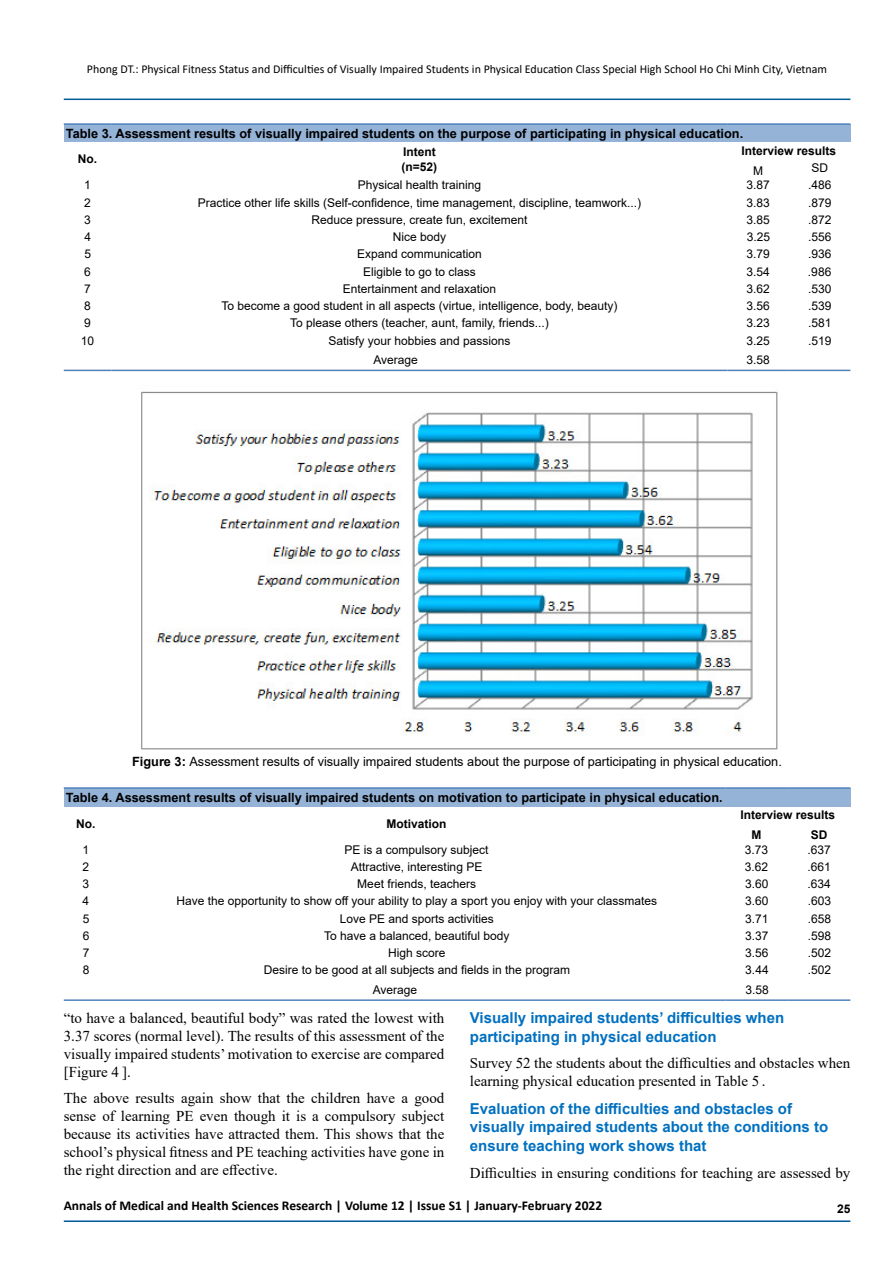
<style>
.page{position:relative;width:893px;height:1263px;background:#fff}
.page>*{position:absolute;margin:0;border:0;box-sizing:border-box;transform-origin:0 0}
.t1{font:15px/18px "Times New Roman";color:#000;text-align:justify}
.t2{font:700 15px/18.8px "Arial";color:#0070c0}
.t3{font:700 13.5px "Calibri";color:#000}
.t4{font:700 12.75px "Arial";color:#000}
.t5{font:12.75px "Arial";color:#000}
.t6{font:12px "Arial";color:#000}
.t7{font:12px "Calibri";color:#000}
.t8{font:700 12px/14.4px "Arial";color:#000}
.s1{font-weight:700}
.s2{font-family:"Calibri"}
</style>
<div class="page">
<hr style="left:64px;top:1220px;width:786px;height:2px;background:#005a96">
<hr style="left:64px;top:99px;width:786px;height:1px;background:#005a96">
<div style="left:64px;top:124px;width:786px;height:18px;background:#95b3d7"></div>
<hr style="left:64px;top:123px;width:47px;height:2px;background:#4f81bd">
<hr style="left:111px;top:123px;width:617px;height:2px;background:#4f81bd">
<hr style="left:728px;top:123px;width:61px;height:2px;background:#4f81bd">
<hr style="left:789px;top:123px;width:61px;height:2px;background:#4f81bd">
<hr style="left:64px;top:370px;width:47px;height:1px;background:#4f81bd">
<hr style="left:111px;top:370px;width:617px;height:1px;background:#4f81bd">
<hr style="left:728px;top:370px;width:61px;height:1px;background:#4f81bd">
<hr style="left:789px;top:370px;width:61px;height:1px;background:#4f81bd">
<img style="left:141px;top:391px;width:637px;height:359px">
<div style="left:64px;top:788px;width:786px;height:18px;background:#95b3d7"></div>
<hr style="left:64px;top:787px;width:44px;height:2px;background:#4f81bd">
<hr style="left:108px;top:787px;width:617px;height:2px;background:#4f81bd">
<hr style="left:725px;top:787px;width:63px;height:2px;background:#4f81bd">
<hr style="left:788px;top:787px;width:62px;height:2px;background:#4f81bd">
<hr style="left:64px;top:999px;width:44px;height:2px;background:#4f81bd">
<hr style="left:108px;top:999px;width:617px;height:2px;background:#4f81bd">
<hr style="left:725px;top:999px;width:63px;height:2px;background:#4f81bd">
<hr style="left:788px;top:999px;width:62px;height:2px;background:#4f81bd">
<p class="t7" style="left:87px;top:61px;width:742px">Phong DT.: Physical Fitness Status and Difficulties of Visually Impaired Students in Physical Education Class Special High School Ho Chi Minh City, Vietnam</p>
<p class="t4" style="left:66px;top:124px;width:679px">Table 3. Assessment results of visually impaired students on the purpose of participating in physical education.</p>
<p class="t8" style="left:78px;top:152px;width:21px">No.</p>
<p class="t8" style="left:402px;top:145px;width:37px">Intent (n=52)</p>
<p class="t8" style="left:742px;top:144px;width:96px">Interview results</p>
<p class="t6" style="left:753px;top:163px;width:11px">M</p>
<p class="t6" style="left:811px;top:160px;width:18px">SD</p>
<p class="t6" style="left:84px;top:177px;width:8px">1</p>
<p class="t6" style="left:358px;top:177px;width:125px">Physical health training</p>
<p class="t6" style="left:747px;top:177px;width:25px">3.87</p>
<p class="t6" style="left:808px;top:177px;width:25px">.486</p>
<p class="t6" style="left:84px;top:194px;width:8px">2</p>
<p class="t6" style="left:198px;top:194px;width:445px">Practice other life skills (Self-confidence, time management, discipline, teamwork...)</p>
<p class="t6" style="left:747px;top:194px;width:25px">3.83</p>
<p class="t6" style="left:808px;top:194px;width:25px">.879</p>
<p class="t6" style="left:84px;top:211px;width:8px">3</p>
<p class="t6" style="left:311px;top:211px;width:218px">Reduce pressure, create fun, excitement</p>
<p class="t6" style="left:747px;top:211px;width:25px">3.85</p>
<p class="t6" style="left:808px;top:211px;width:25px">.872</p>
<p class="t6" style="left:84px;top:229px;width:8px">4</p>
<p class="t6" style="left:393px;top:229px;width:55px">Nice body</p>
<p class="t6" style="left:747px;top:229px;width:25px">3.25</p>
<p class="t6" style="left:808px;top:229px;width:25px">.556</p>
<p class="t6" style="left:84px;top:246px;width:8px">5</p>
<p class="t6" style="left:357px;top:246px;width:126px">Expand communication</p>
<p class="t6" style="left:747px;top:246px;width:25px">3.79</p>
<p class="t6" style="left:808px;top:246px;width:25px">.936</p>
<p class="t6" style="left:84px;top:263px;width:8px">6</p>
<p class="t6" style="left:363px;top:263px;width:114px">Eligible to go to class</p>
<p class="t6" style="left:746px;top:263px;width:25px">3.54</p>
<p class="t6" style="left:808px;top:263px;width:25px">.986</p>
<p class="t6" style="left:84px;top:280px;width:8px">7</p>
<p class="t6" style="left:343px;top:280px;width:155px">Entertainment and relaxation</p>
<p class="t6" style="left:747px;top:280px;width:25px">3.62</p>
<p class="t6" style="left:808px;top:280px;width:25px">.530</p>
<p class="t6" style="left:84px;top:298px;width:8px">8</p>
<p class="t6" style="left:221px;top:298px;width:398px">To become a good student in all aspects (virtue, intelligence, body, beauty)</p>
<p class="t6" style="left:747px;top:298px;width:25px">3.56</p>
<p class="t6" style="left:808px;top:298px;width:25px">.539</p>
<p class="t6" style="left:84px;top:315px;width:8px">9</p>
<p class="t6" style="left:290px;top:315px;width:260px">To please others (teacher, aunt, family, friends...)</p>
<p class="t6" style="left:747px;top:315px;width:25px">3.23</p>
<p class="t6" style="left:808px;top:315px;width:25px">.581</p>
<p class="t6" style="left:81px;top:332px;width:15px">10</p>
<p class="t6" style="left:328px;top:332px;width:184px">Satisfy your hobbies and passions</p>
<p class="t6" style="left:746px;top:332px;width:25px">3.25</p>
<p class="t6" style="left:808px;top:332px;width:25px">.519</p>
<p class="t6" style="left:373px;top:351px;width:46px">Average</p>
<p class="t6" style="left:746px;top:351px;width:25px">3.58</p>
<p class="t5" style="left:132px;top:753px;width:651px"><span class="s1">Figure 3:</span> Assessment results of visually impaired students about the purpose of participating in physical education.</p>
<p class="t4" style="left:66px;top:788px;width:658px">Table 4. Assessment results of visually impaired students on motivation to participate in physical education<span class="s2">.</span></p>
<p class="t8" style="left:76px;top:816px;width:21px">No.</p>
<p class="t8" style="left:387px;top:816px;width:61px">Motivation</p>
<p class="t8" style="left:752px;top:805px;width:85px;line-height:20.2px;text-indent:-11px">Interview results<br>M</p>
<p class="t8" style="left:811px;top:828px;width:18px">SD</p>
<p class="t6" style="left:82px;top:841px;width:8px">1</p>
<p class="t6" style="left:345px;top:841px;width:146px">PE is a compulsory subject</p>
<p class="t6" style="left:745px;top:841px;width:25px">3.73</p>
<p class="t6" style="left:807px;top:841px;width:25px">.637</p>
<p class="t6" style="left:83px;top:858px;width:8px">2</p>
<p class="t6" style="left:351px;top:858px;width:133px">Attractive, interesting PE</p>
<p class="t6" style="left:745px;top:858px;width:25px">3.62</p>
<p class="t6" style="left:807px;top:858px;width:25px">.661</p>
<p class="t6" style="left:83px;top:875px;width:8px">3</p>
<p class="t6" style="left:357px;top:875px;width:120px">Meet friends, teachers</p>
<p class="t6" style="left:745px;top:875px;width:25px">3.60</p>
<p class="t6" style="left:808px;top:875px;width:25px">.634</p>
<p class="t6" style="left:83px;top:893px;width:8px">4</p>
<p class="t6" style="left:176px;top:893px;width:482px">Have the opportunity to show off your ability to play a sport you enjoy with your classmates</p>
<p class="t6" style="left:745px;top:893px;width:25px">3.60</p>
<p class="t6" style="left:808px;top:893px;width:25px">.603</p>
<p class="t6" style="left:83px;top:910px;width:8px">5</p>
<p class="t6" style="left:340px;top:910px;width:156px">Love PE and sports activities</p>
<p class="t6" style="left:745px;top:910px;width:25px">3.71</p>
<p class="t6" style="left:808px;top:910px;width:25px">.658</p>
<p class="t6" style="left:83px;top:927px;width:8px">6</p>
<p class="t6" style="left:324px;top:927px;width:187px">To have a balanced, beautiful body</p>
<p class="t6" style="left:745px;top:927px;width:25px">3.37</p>
<p class="t6" style="left:808px;top:927px;width:25px">.598</p>
<p class="t6" style="left:83px;top:944px;width:8px">7</p>
<p class="t6" style="left:388px;top:944px;width:59px">High score</p>
<p class="t6" style="left:745px;top:944px;width:25px">3.56</p>
<p class="t6" style="left:808px;top:944px;width:25px">.502</p>
<p class="t6" style="left:83px;top:962px;width:8px">8</p>
<p class="t6" style="left:264px;top:962px;width:308px">Desire to be good at all subjects and fields in the program</p>
<p class="t6" style="left:745px;top:962px;width:25px">3.44</p>
<p class="t6" style="left:808px;top:962px;width:25px">.502</p>
<p class="t6" style="left:373px;top:981px;width:46px">Average</p>
<p class="t6" style="left:745px;top:981px;width:25px">3.58</p>
<p class="t1" style="left:64px;top:1008px;width:382px">“to have a balanced, beautiful body” was rated the lowest with 3.37 scores (normal level). The results of this assessment of the visually impaired students’ motivation to exercise are compared [Figure 4 ].</p>
<p class="t1" style="left:64px;top:1089px;width:382px">The above results again show that the children have a good sense of learning PE even though it is a compulsory subject because its activities have attracted them. This shows that the school’s physical fitness and PE teaching activities have gone in the right direction and are effective.</p>
<p class="t2" style="left:470px;top:1009px;width:316px">Visually impaired students’ difficulties when participating in physical education</p>
<p class="t1" style="left:470px;top:1054px;width:382px">Survey 52 the students about the difficulties and obstacles when learning physical education presented in Table 5 .</p>
<p class="t2" style="left:470px;top:1099px;width:360px">Evaluation of the difficulties and obstacles of visually impaired students about the conditions to ensure teaching work shows that</p>
<p class="t1" style="left:470px;top:1163px;width:382px">Difficulties in ensuring conditions for teaching are assessed by</p>
<p class="t3" style="left:64px;top:1196px;width:540px">Annals of Medical and Health Sciences Research | Volume 12 | Issue S1 | January-February 2022</p>
<p class="t8" style="left:837px;top:1202px;width:15px">25</p>
</div>
